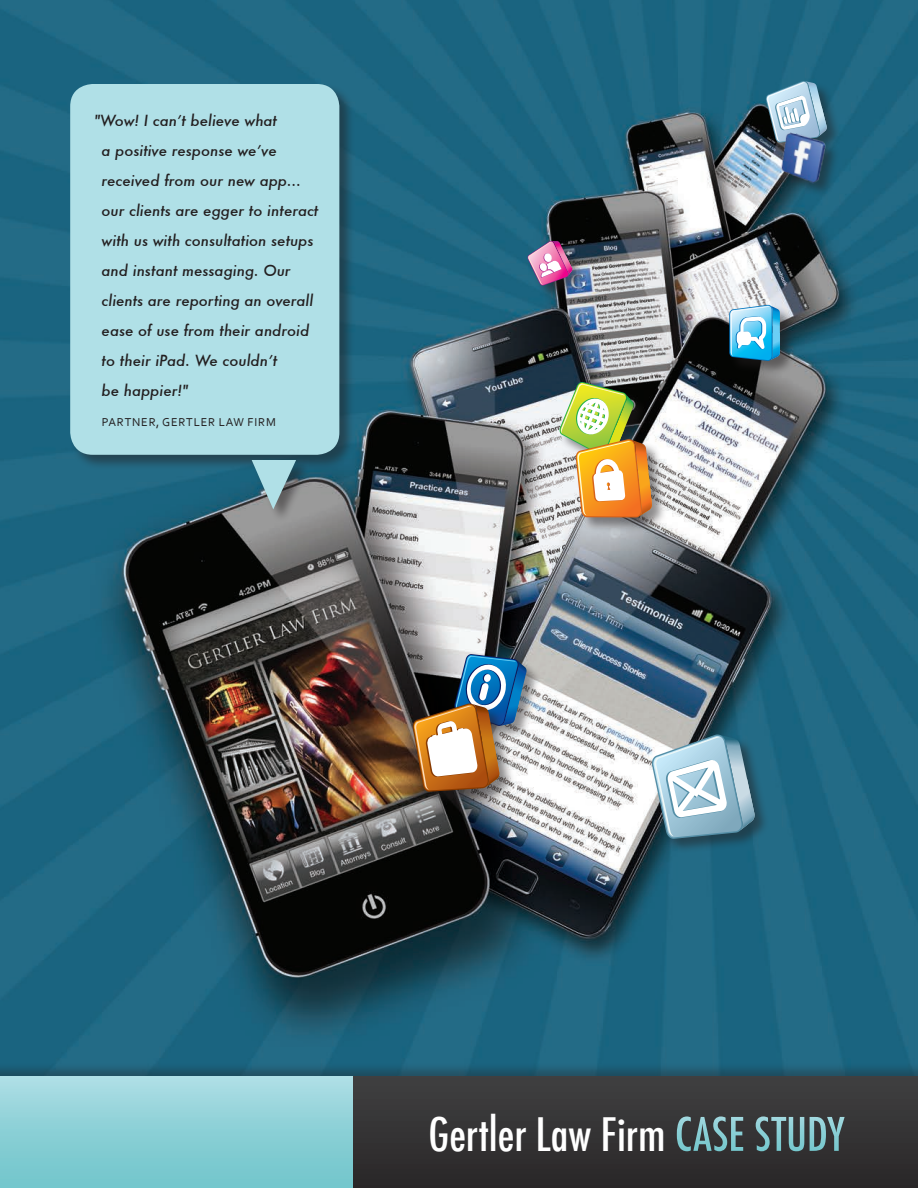
<style>
.page{position:relative;width:918px;height:1188px;background:#fff}
.page>*{position:absolute;margin:0;border:0;box-sizing:border-box;transform-origin:0 0}
.Headline{font:500 condensed 45px "Futura";color:#fff}
.t1{font:italic 500 15px/30px "Futura";color:#231f20}
.t2{font:12px "Corbel";letter-spacing:.065em;color:#231f20}
</style>
<div class="page">
<img style="left:0;top:0;width:918px;height:1062px">
<div style="left:728px;top:305px;width:67px;height:71px;background:#231f20;opacity:.5"></div>
<svg style="left:729px;top:305px;width:51px;height:56px"></svg>
<div style="left:0;top:1062px;width:918px;height:126px;background:#231f20;opacity:.35"></div>
<div style="left:0;top:1076px;width:918px;height:112px;background:#343334"></div>
<div style="left:0;top:1076px;width:353px;height:112px;background:linear-gradient(to bottom,#acdde4,#6fc4ca)"></div>
<div style="left:69px;top:83px;width:286px;height:387px;background:#231f20;opacity:.5"></div>
<div style="left:70px;top:84px;width:269px;height:371px;background:#b0e0e7;border-radius:22px"></div>
<div style="left:252px;top:459px;width:59px;height:64px;background:#231f20;opacity:.5"></div>
<svg style="left:252px;top:460px;width:44px;height:49px;background:#86a8af"></svg>
<div style="left:454px;top:654px;width:88px;height:87px;background:#231f20;opacity:.5"></div>
<div style="left:528px;top:240px;width:59px;height:61px;background:#231f20;opacity:.5"></div>
<svg style="left:528px;top:241px;width:44px;height:45px;background:#a9779f"></svg>
<div style="left:652px;top:734px;width:118px;height:120px;background:#231f20;opacity:.5"></div>
<svg style="left:652px;top:735px;width:103px;height:104px"></svg>
<div style="left:412px;top:703px;width:103px;height:104px;background:#231f20;opacity:.5"></div>
<img style="left:413px;top:654px;width:114px;height:138px">
<div style="left:766px;top:80px;width:76px;height:78px;background:#231f20;opacity:.5"></div>
<svg style="left:766px;top:81px;width:61px;height:62px;background:#95b4c4"></svg>
<div style="left:781px;top:133px;width:60px;height:65px;background:#231f20;opacity:.5"></div>
<img style="left:777px;top:132px;width:53px;height:53px">
<div style="left:575px;top:439px;width:92px;height:94px;background:#231f20;opacity:.5"></div>
<img style="left:560px;top:382px;width:92px;height:135px">
<p class="t1" style="left:102px;top:105px;width:218px;text-indent:-8px">"Wow! I can’t believe what<br>a positive response we’ve received from our new app... our clients are egger to interact with us with consultation setups and instant messaging. Our clients are reporting an overall ease of use from their android to their iPad. We couldn’t<br>be happier!"</p>
<p class="t2" style="left:102px;top:414px;width:176px">PARTNER, GERTLER LAW FIRM</p>
<p class="Headline" style="left:428px;top:1105px;width:418px">Gertler Law Firm CASE STUDY</p>
</div>
